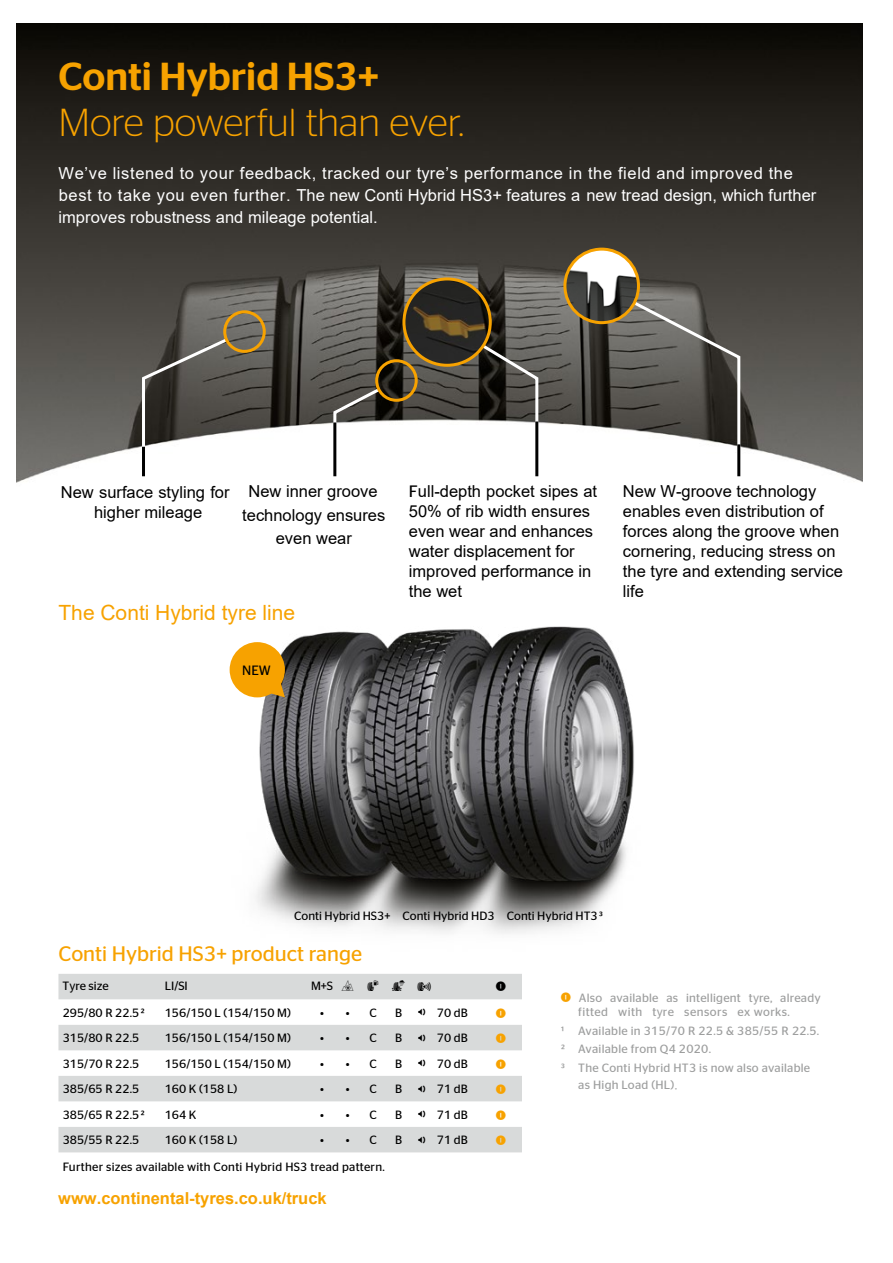
<style>
.page{position:relative;width:893px;height:1263px;background:#fff}
.page>*{position:absolute;margin:0;border:0;box-sizing:border-box;transform-origin:0 0}
.t1{font:300 39px "Continental Stag Sans";color:#f7a200}
.t2{font:500 39px "Continental Stag Sans";color:#f7a200}
.t3{font:21px "Continental Stag Sans";color:#f7a200}
.t4{font:21px "Arial";color:#f7a200}
.t5{font:16.5px/19.8px "Arial";color:#000;text-align:center}
.t6{font:16.5px/22.2px "Arial";color:#fff}
.t7{font:700 16.5px "Arial";color:#f7a200}
.t8{font:13.5px "Eu Label Font";color:#000}
.t9{font:13.5px "Eu Label Font";color:#f7a200}
.t10{font:13.5px "Continental Stag Sans";color:#000}
.t11{font:12px "Continental Stag Sans";color:#000}
.t12{font:12px/18.6px "Continental Stag Sans";letter-spacing:.02em;color:#9d9e9e}
.t13{font:12px "Continental Stag Sans";letter-spacing:.02em;color:#000}
.s1{font-family:"Continental Stag Sans"}
.s2{font-family:"Arial"}
.s3{font-family:"Continental Stag Sans";font-size:12px}
.s4{font-family:"Eu Label Font";font-size:13.5px}
.s5{font-family:"Eu Label Font";font-size:13.5px;color:#f7a200}
.s6{font-family:"Comic Sans MS"}
</style>
<div class="page">
<img style="left:17px;top:23px;width:846px;height:460px">
<img style="left:231px;top:626px;width:403px;height:308px">
<svg style="left:58px;top:974px;width:464px;height:178px;fill:#d8dada"></svg>
<svg style="left:598px;top:282px;width:144px;height:197px"></svg>
<hr style="left:737px;top:444px;width:3px;height:32px;background:#000">
<svg style="left:443px;top:320px;width:97px;height:159px"></svg>
<hr style="left:535px;top:421px;width:3px;height:55px;background:#000">
<svg style="left:332px;top:385px;width:51px;height:94px"></svg>
<hr style="left:333px;top:422px;width:3px;height:54px;background:#000">
<svg style="left:141px;top:336px;width:90px;height:143px"></svg>
<hr style="left:142px;top:447px;width:3px;height:29px;background:#000">
<img style="left:565px;top:249px;width:73px;height:74px;border-radius:37px">
<div style="left:563px;top:248px;width:77px;height:76px;border:3px solid #f7a200;border-radius:50%"></div>
<img style="left:404px;top:279px;width:86px;height:86px;border-radius:43px">
<div style="left:402px;top:277px;width:90px;height:90px;border:3px solid #f7a200;border-radius:50%"></div>
<div style="left:375px;top:359px;width:43px;height:43px;border:3px solid #f7a200;border-radius:50%"></div>
<div style="left:223px;top:310px;width:43px;height:43px;border:3px solid #f7a200;border-radius:50%"></div>
<svg style="left:263px;top:675px;width:22px;height:22px"></svg>
<div style="left:230px;top:642px;width:55px;height:55px;background:#f7a200;border-radius:50%"></div>
<h1 class="t2" style="left:58px;top:54px;width:322px">Conti Hybrid HS3+</h1>
<h1 class="t1" style="left:58px;top:101px;width:407px">More powerful than ever.</h1>
<p class="t6" style="left:59px;top:162px;width:759px">We’ve listened to your feedback, tracked our tyre’s performance in the field and improved the best to take you even further. The new Conti Hybrid HS3+ features a new tread design, which further improves robustness and mileage potential.</p>
<p class="t5" style="left:61px;top:482px;width:170px">New surface styling for higher mileage</p>
<p class="t5" style="left:623px;top:482px;width:221px;text-align:left">New W-groove technology enables even distribution of forces along the groove when cornering, reducing stress on the tyre and extending service life</p>
<p class="t5" style="left:409px;top:482px;width:190px;text-align:left"><span class="s1">F</span>ull-depth pocket sipes at<br>50% of rib width ensures even wear and enhances water displacement for improved performance in the wet</p>
<p class="t5" style="left:242px;top:480px;width:145px;line-height:23.2px">New inner groove technology ensures even wear</p>
<p class="t4" style="left:59px;top:601px;width:238px">The Conti Hybrid tyre line</p>
<p class="t10" style="left:242px;top:663px;width:30px">NEW</p>
<p class="t11" style="left:294px;top:909px;width:98px">Conti Hybrid HS3+</p>
<p class="t11" style="left:507px;top:909px;width:98px">Conti Hybrid HT33</p>
<p class="t11" style="left:403px;top:909px;width:93px">Conti Hybrid HD3</p>
<p class="t3" style="left:58px;top:942px;width:305px">Conti Hybrid HS3+ product range</p>
<p class="t11" style="left:63px;top:979px;width:47px">T<span class="s2">y</span>re size</p>
<p class="t11" style="left:165px;top:979px;width:25px">LI/SI</p>
<p class="t8" style="left:311px;top:980px;width:121px"><span class="s3">M+S</span>T K NG</p>
<p class="t8" style="left:496px;top:980px;width:15px">I</p>
<p class="t11" style="left:63px;top:1006px;width:83px">295/80 R 22.52</p>
<p class="t11" style="left:165px;top:1006px;width:128px">156/150 L (154/150 M)</p>
<p class="t11" style="left:320px;top:1006px;width:31px">• •</p>
<p class="t11" style="left:369px;top:1006px;width:9px">C</p>
<p class="t11" style="left:395px;top:1006px;width:74px">B <span class="s4">1</span> 70 dB</p>
<p class="t9" style="left:496px;top:1007px;width:15px">I</p>
<p class="t11" style="left:63px;top:1031px;width:78px">315/80 R 22.5</p>
<p class="t11" style="left:165px;top:1031px;width:128px">156/150 L (154/150 M)</p>
<p class="t11" style="left:320px;top:1031px;width:31px">• •</p>
<p class="t11" style="left:369px;top:1031px;width:9px">C</p>
<p class="t11" style="left:395px;top:1031px;width:74px">B <span class="s4">1</span> 70 dB</p>
<p class="t9" style="left:496px;top:1032px;width:15px">I</p>
<p class="t11" style="left:63px;top:1057px;width:78px">315/70 R 22.5</p>
<p class="t11" style="left:165px;top:1057px;width:128px">156/150 L (154/150 M)</p>
<p class="t11" style="left:320px;top:1057px;width:31px">• •</p>
<p class="t11" style="left:369px;top:1057px;width:9px">C</p>
<p class="t11" style="left:395px;top:1057px;width:74px">B <span class="s4">1</span> 70 dB</p>
<p class="t9" style="left:496px;top:1058px;width:15px">I</p>
<p class="t11" style="left:63px;top:1082px;width:78px">385/65 R 22.5</p>
<p class="t11" style="left:165px;top:1082px;width:74px">160 K (158 L)</p>
<p class="t11" style="left:320px;top:1082px;width:31px">• •</p>
<p class="t11" style="left:369px;top:1082px;width:9px">C</p>
<p class="t11" style="left:395px;top:1082px;width:74px">B <span class="s4">1</span> 71 dB</p>
<p class="t9" style="left:496px;top:1083px;width:15px">I</p>
<p class="t11" style="left:63px;top:1108px;width:83px">385/65 R 22.52</p>
<p class="t11" style="left:165px;top:1108px;width:33px">164 K</p>
<p class="t11" style="left:320px;top:1108px;width:31px">• •</p>
<p class="t11" style="left:369px;top:1108px;width:9px">C</p>
<p class="t11" style="left:395px;top:1108px;width:74px">B <span class="s4">1</span> 71 dB</p>
<p class="t9" style="left:496px;top:1109px;width:15px">I</p>
<p class="t11" style="left:63px;top:1133px;width:78px">385/55 R 22.5</p>
<p class="t11" style="left:165px;top:1133px;width:74px">160 K (158 L)</p>
<p class="t11" style="left:320px;top:1133px;width:31px">• •</p>
<p class="t11" style="left:369px;top:1133px;width:9px">C</p>
<p class="t11" style="left:395px;top:1133px;width:74px">B <span class="s4">1</span> 71 dB</p>
<p class="t9" style="left:496px;top:1134px;width:15px">I</p>
<p class="t13" style="left:63px;top:1159px;width:323px">Further sizes available with Conti Hybrid HS3 tread pattern.</p>
<p class="t7" style="left:58px;top:1189px;width:270px">www.continental-tyres.co.uk/truck</p>
<p class="t12" style="left:561px;top:988px;width:261px"><span class="s5">I</span> Also available as intelligent t<span class="s2">y</span>re, already</p>
<p class="t12" style="left:578px;top:1002px;width:213px">fitted with t<span class="s2">y</span>re sensors ex works.</p>
<p class="t12" style="left:561px;top:1021px;width:259px">1 Available in 315/70 R 22.5 &amp; 385/55 R 22.5.<br>2 Available from Q4 2020.<br>3 The Conti Hybrid HT3 is now also available</p>
<p class="t12" style="left:578px;top:1075px;width:101px">as High Load (HL)<span class="s6">.</span></p>
</div>
